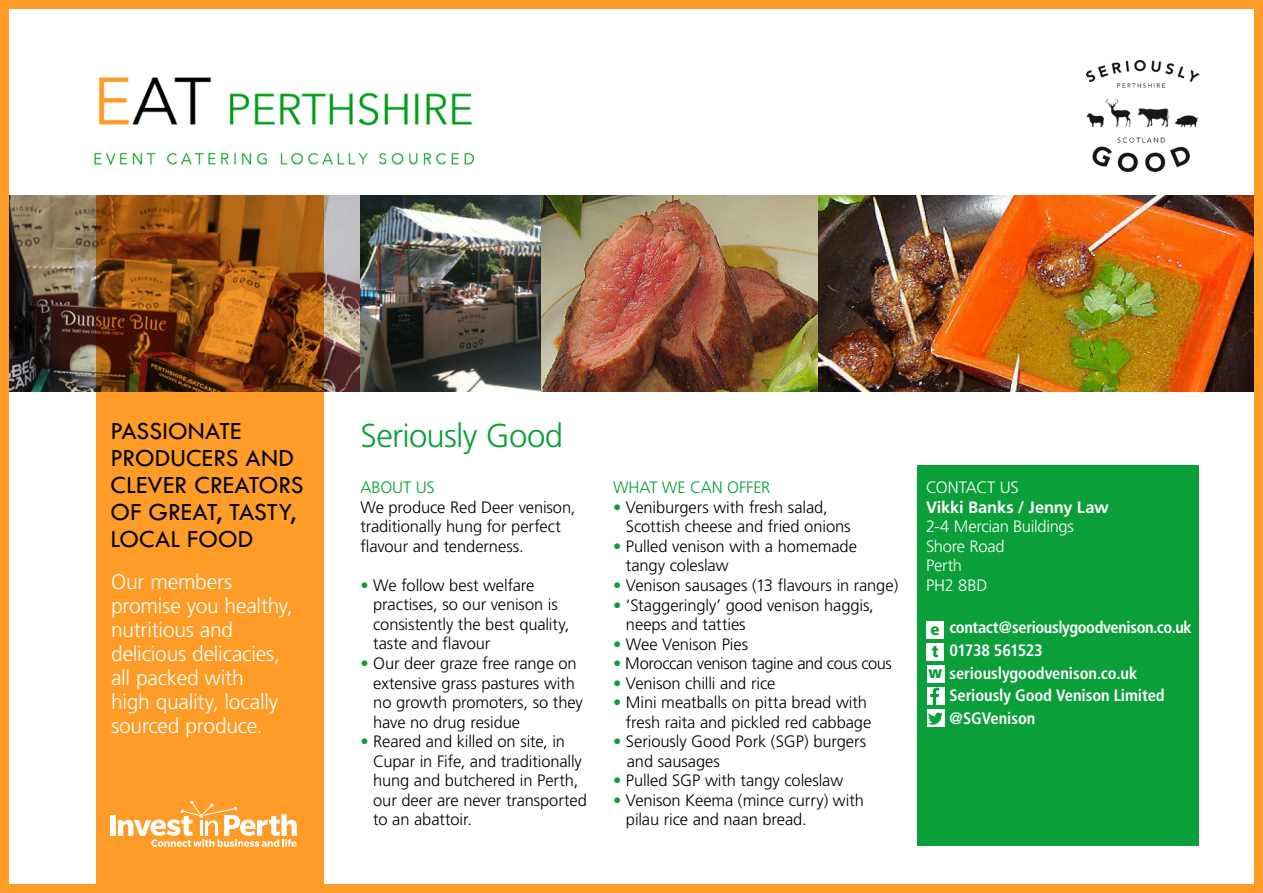
<style>
.page{position:relative;width:1263px;height:893px;background:#fff}
.page>*{position:absolute;margin:0;border:0;box-sizing:border-box;transform-origin:0 0}
.t1{font:300 33px "Frutiger CE";letter-spacing:-.02em;color:#0a9f39}
.t2{font:25.5px/27px "Tw Cen";letter-spacing:.005em;color:#000}
.t3{font:300 21px/24px "Frutiger";letter-spacing:-.01em;color:#fff}
.t4{font:300 16.5px/19.5px "Frutiger CE";letter-spacing:-.005em;color:#000}
.t5{font:700 condensed 16.5px "Frutiger";letter-spacing:-.01em;color:#fff}
.t6{font:300 16.5px/19.5px "Frutiger";letter-spacing:-.005em;color:#000}
.t7{font:300 16.5px/19.5px "Frutiger CE";letter-spacing:-.02em;color:#fff}
.t8{font:300 16.5px "Frutiger CE";letter-spacing:-.025em;color:#000}
.t9{font:300 16.5px "Frutiger CE";letter-spacing:-.005em;color:#0a9f39}
.t10{font:700 16.5px "Frutiger CE";letter-spacing:-.01em;color:#fff}
.t11{font:700 condensed 16.5px "Frutiger";letter-spacing:-.03em;color:#fff}
.t12{font:900 condensed 16.5px "Frutiger";color:#0a9f39}
.s1{color:#0a9f39}
.s2{font-weight:900;color:#0a9f39}
</style>
<div class="page">
<div style="left:917px;top:466px;width:282px;height:380px;background:#0a9f39"></div>
<img style="left:10px;top:196px;width:1243px;height:195px">
<svg style="left:96px;top:196px;width:228px;height:687px;background:#db8220"></svg>
<div style="left:0;top:0;width:1263px;height:893px;border:9px solid #ff9c27"></div>
<div style="left:111px;top:815px;width:5px;height:21px;background:#fff"></div>
<svg style="left:118px;top:801px;width:179px;height:46px"></svg>
<img style="left:1086px;top:60px;width:113px;height:112px">
<img style="left:94px;top:77px;width:381px;height:88px">
<div style="left:926px;top:709px;width:18px;height:18px;background:#fff"></div>
<svg style="left:928px;top:713px;width:15px;height:12px"></svg>
<div style="left:926px;top:687px;width:18px;height:18px;background:#fff"></div>
<svg style="left:930px;top:688px;width:9px;height:17px"></svg>
<div style="left:926px;top:665px;width:18px;height:18px;background:#fff"></div>
<div style="left:926px;top:643px;width:18px;height:18px;background:#fff"></div>
<div style="left:926px;top:621px;width:18px;height:18px;background:#fff"></div>
<h2 class="t2" style="left:111px;top:417px;width:195px">PASSIONATE<br>PRODUCERS AND<br>CLEVER CREATORS<br>OF GREAT, TASTY,<br>LOCAL FOOD</h2>
<p class="t3" style="left:111px;top:570px;width:183px">Our members promise you healthy, nutritious and delicious delicacies, all packed with<br>high quality, locally sourced produce.</p>
<h1 class="t1" style="left:360px;top:416px;width:204px">Seriously Good</h1>
<p class="t9" style="left:360px;top:478px;width:76px">ABOUT US</p>
<p class="t6" style="left:360px;top:498px;width:217px">We produce Red Deer venison, traditionally hung for perfect flavour and tenderness.</p>
<p class="t4" style="left:373px;top:575px;width:198px;text-indent:-13px"><span class="s1">•</span> We follow best welfare practises, so our venison is consistently the best quality, taste and flavour</p>
<p class="t4" style="left:373px;top:653px;width:211px;text-indent:-13px"><span class="s1">•</span> Our deer graze free range on extensive grass pastures with no growth promoters, so they have no drug residue</p>
<p class="t4" style="left:373px;top:731px;width:215px;text-indent:-13px"><span class="s1">•</span> Reared and killed on site, in<br>Cupar in Fife, and traditionally hung and butchered in Perth, our deer are never transported to an abattoir.</p>
<p class="t9" style="left:613px;top:478px;width:159px">WHAT WE CAN OFFER</p>
<p class="t4" style="left:626px;top:497px;width:226px;text-indent:-13px"><span class="s1">•</span> Veniburgers with fresh salad,<br>Scottish cheese and fried onions</p>
<p class="t4" style="left:626px;top:536px;width:233px;text-indent:-13px"><span class="s1">•</span> Pulled venison with a homemade tangy coleslaw</p>
<p class="t4" style="left:613px;top:575px;width:287px"><span class="s1">•</span> Venison sausages (13 flavours in range)</p>
<p class="t4" style="left:626px;top:595px;width:249px;text-indent:-13px"><span class="s1">•</span> ‘Staggeringly’ good venison haggis, neeps and tatties</p>
<p class="t4" style="left:613px;top:634px;width:137px"><span class="s1">•</span> Wee Venison Pies</p>
<p class="t8" style="left:613px;top:654px;width:280px"><span class="s1">•</span> Moroccan venison tagine and cous cous</p>
<p class="t4" style="left:613px;top:673px;width:164px"><span class="s1">•</span> Venison chilli and rice</p>
<p class="t4" style="left:613px;top:692px;width:260px;text-align:right"><span class="s1">•</span> Mini meatballs on pitta bread with fresh raita and pickled red cabbage</p>
<p class="t4" style="left:627px;top:731px;width:241px;text-indent:-14px"><span class="s1">•</span> Seriously Good Pork (SGP) burgers and sausages</p>
<p class="t4" style="left:613px;top:770px;width:232px"><span class="s1">•</span> Pulled SGP with tangy coleslaw</p>
<p class="t4" style="left:626px;top:790px;width:239px;text-indent:-13px"><span class="s1">•</span> Venison Keema (mince curry) with pilau rice and naan bread.</p>
<p class="t7" style="left:926px;top:478px;width:94px">CONTACT US</p>
<p class="t10" style="left:926px;top:497px;width:184px">Vikki Banks / Jenny Law</p>
<p class="t7" style="left:926px;top:517px;width:149px">2-4 Mercian Buildings<br>Shore Road<br>Perth<br>PH2 8BD</p>
<p class="t5" style="left:949px;top:618px;width:244px">contact@seriouslygoodvenison.co.uk</p>
<p class="t11" style="left:949px;top:640px;width:95px">01738 561523</p>
<p class="t5" style="left:929px;top:663px;width:210px"><span class="s2">w</span> seriouslygoodvenison.co.uk</p>
<p class="t5" style="left:949px;top:686px;width:217px">Seriously Good Venison Limited</p>
<p class="t5" style="left:949px;top:708px;width:87px">@SGVenison</p>
<p class="t12" style="left:930px;top:619px;width:11px">e</p>
<p class="t12" style="left:932px;top:641px;width:8px">t</p>
</div>
